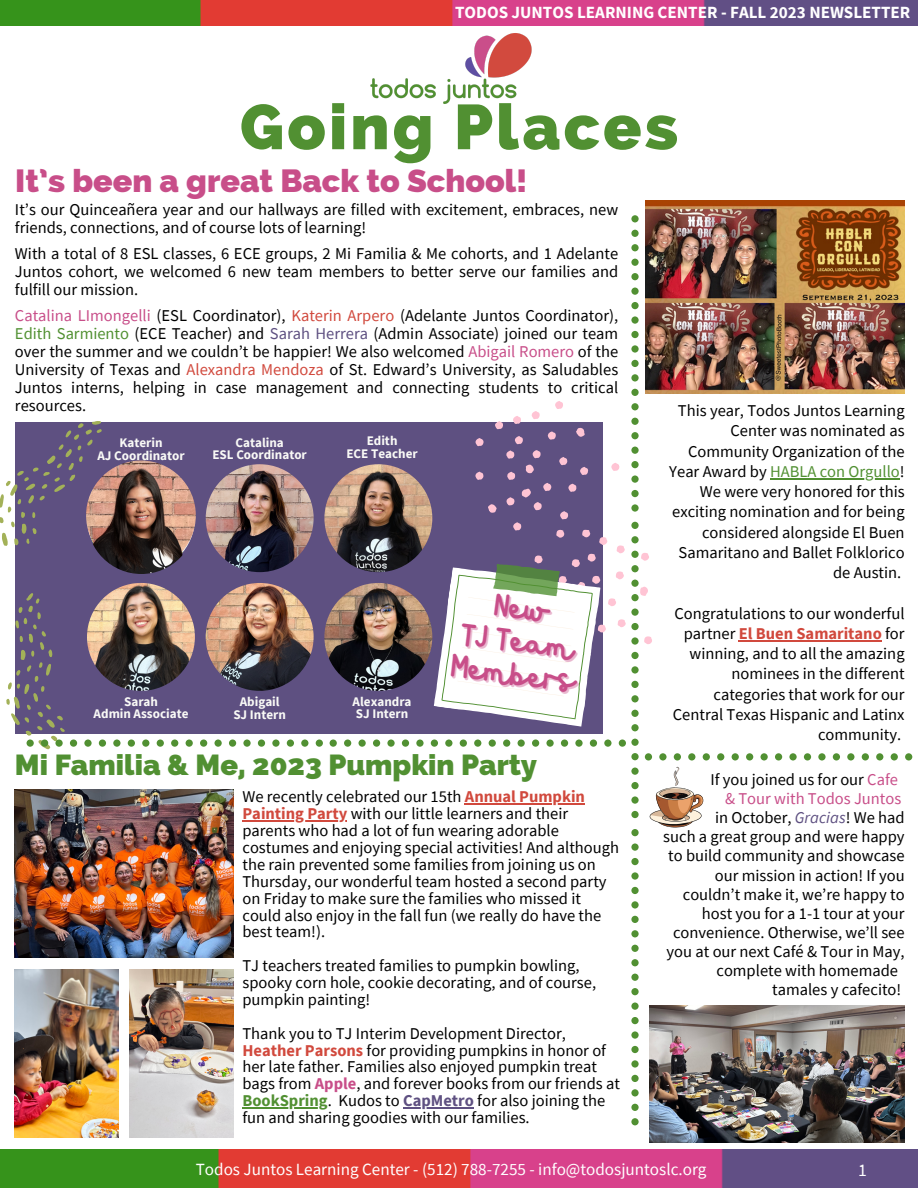
<style>
.page{position:relative;width:918px;height:1188px;background:#fff}
.page>*{position:absolute;margin:0;border:0;box-sizing:border-box;transform-origin:0 0}
.t1{font:800 63.15px "Raleway";letter-spacing:.05em;color:#519032}
.t2{font:41.7px "Hibernate";color:#c84e89}
.t3{font:800 32.1px "Raleway";color:#c84e89}
.t4{font:800 29.1px "Raleway";color:#519032}
.t5{font:17.7px "Source Sans Pro";color:#fff}
.t6{font:17.1px "Source Sans Pro";color:#fff}
.t7{font:700 17.1px "Source Sans Pro";color:#fff}
.t8{font:16.5px/16.8px "Source Sans Pro";color:#000}
.t9{font:16.5px "Source Sans Pro";color:#c84e89}
.t10{font:700 15.6px "Source Sans Pro";color:#fff}
.t11{font:700 13.05px "Source Sans Pro";color:#f9f9f6}
.s1{color:#c84e89}
.s2{color:#d1493d}
.s3{color:#519032}
.s4{color:#5e5081}
.s5{font-weight:700;color:#d1493d}
.s6{font-weight:700;color:#c84e89}
.s7{font-weight:700;color:#519032}
.s8{font-weight:700;color:#5e5081}
.s9{font-style:italic;color:#5e5081}
</style>
<div class="page">
<img style="left:15px;top:789px;width:218px;height:169px">
<img style="left:15px;top:969px;width:103px;height:169px">
<img style="left:130px;top:969px;width:103px;height:169px">
<img style="left:371px;top:33px;width:161px;height:71px">
<img style="left:0;top:1149px;width:918px;height:39px">
<img style="left:0;top:0;width:918px;height:25px">
<img style="left:646px;top:201px;width:259px;height:14px">
<img style="left:649px;top:1125px;width:256px;height:17px">
<div style="left:15px;top:422px;width:588px;height:312px;background:#5e5081"></div>
<img style="left:206px;top:464px;width:108px;height:108px;border-radius:50%">
<img style="left:114px;top:583px;width:53px;height:7px">
<img style="left:233px;top:583px;width:53px;height:7px">
<img style="left:86px;top:461px;width:110px;height:109px;border-radius:50%">
<img style="left:87px;top:465px;width:109px;height:109px;border-radius:50%">
<svg style="left:0;top:421px;width:103px;height:127px"></svg>
<img style="left:6px;top:590px;width:317px;height:160px">
<hr style="left:242px;top:820px;width:105px;height:2px;background:#d1493d">
<hr style="left:242px;top:1107px;width:86px;height:1px;background:#519032">
<svg style="left:330px;top:215px;width:583px;height:910px"></svg>
<p class="t7" style="left:455px;top:2px;width:457px">TODOS JUNTOS LEARNING CENTER - FALL 2023 NEWSLETTER</p>
<p class="t10" style="left:468px;top:5px;width:444px">TODOS JUNTOS LEARNING CENTER - SUMMER 2021 NEWSLETTER</p>
<p class="t1" style="left:240px;top:90px;width:440px">Going Places</p>
<p class="t3" style="left:15px;top:162px;width:513px">It’s been a great Back to School!</p>
<p class="t8" style="left:15px;top:201px;width:605px;line-height:18px">It’s our Quinceañera year and our hallways are filled with excitement, embraces, new friends, connections, and of course lots of learning!</p>
<p class="t8" style="left:15px;top:244px;width:605px;line-height:18px;text-align:justify">With a total of 8 ESL classes, 6 ECE groups, 2 Mi Familia &amp; Me cohorts, and 1 Adelante Juntos cohort, we welcomed 6 new team members to better serve our families and fulfill our mission.</p>
<p class="t8" style="left:15px;top:306px;width:605px;line-height:18px;text-align:justify"><span class="s1">Catalina LImongelli</span> (ESL Coordinator), <span class="s2">Katerin Arpero</span> (Adelante Juntos Coordinator), <span class="s3">Edith Sarmiento</span> (ECE Teacher) and <span class="s4">Sarah Herrera</span> (Admin Associate) joined our team over the summer and we couldn’t be happier! We also welcomed <span class="s1">Abigail Romero</span> of the University of Texas and <span class="s2">Alexandra Mendoza</span> of St. Edward’s University, as Saludables Juntos interns, helping in case management and connecting students to critical resources.</p>
<p class="t11" style="left:120px;top:435px;width:45px">Katerin</p>
<p class="t11" style="left:97px;top:447px;width:89px">AJ Coordinator</p>
<p class="t11" style="left:236px;top:434px;width:50px">Catalina</p>
<p class="t11" style="left:212px;top:446px;width:96px">ESL Coordinator</p>
<p class="t11" style="left:367px;top:432px;width:32px">Edith</p>
<p class="t11" style="left:346px;top:445px;width:73px">ECE Teacher</p>
<p class="t11" style="left:124px;top:694px;width:35px">Sarah</p>
<p class="t11" style="left:94px;top:705px;width:96px">Admin Associate</p>
<p class="t11" style="left:240px;top:693px;width:41px">Abigail</p>
<p class="t11" style="left:233px;top:706px;width:54px">SJ Intern</p>
<p class="t11" style="left:353px;top:693px;width:60px">Alexandra</p>
<p class="t11" style="left:356px;top:705px;width:54px">SJ Intern</p>
<p class="t2" style="left:463px;top:612px;width:115px;rotate:7deg">TJ Team</p>
<p class="t2" style="left:454px;top:644px;width:125px;rotate:7deg">Members</p>
<p class="t4" style="left:15px;top:748px;width:524px">Mi Familia &amp; Me, 2023 Pumpkin Party</p>
<p class="t8" style="left:242px;top:788px;width:378px">We recently celebrated our 15th <span class="s5">Annual Pumpkin Painting Party</span> with our little learners and their parents who had a lot of fun wearing adorable costumes and enjoying special activities! And although the rain prevented some families from joining us on Thursday, our wonderful team hosted a second party on Friday to make sure the families who missed it could also enjoy in the fall fun (we really do have the best team!).</p>
<p class="t8" style="left:242px;top:957px;width:355px">TJ teachers treated families to pumpkin bowling, spooky corn hole, cookie decorating, and of course, pumpkin painting!</p>
<p class="t8" style="left:242px;top:1024px;width:379px">Thank you to TJ Interim Development Director, <span class="s5">Heather Parsons</span> for providing pumpkins in honor of her late father. Families also enjoyed pumpkin treat bags from <span class="s6">Apple</span>, and forever books from our friends at <span class="s7">BookSpring</span>. Kudos to <span class="s8">CapMetro</span> for also joining the fun and sharing goodies with our families.</p>
<p class="t8" style="left:669px;top:400px;width:237px;line-height:20.2px;text-align:right">This year, Todos Juntos Learning<br>Center was nominated as<br>Community Organization of the<br>Year Award by <span class="s3">HABLA con Orgullo</span>!<br>We were very honored for this exciting nomination and for being considered alongside El Buen<br>Samaritano and Ballet Folklorico de Austin.</p>
<p class="t8" style="left:673px;top:603px;width:233px;line-height:20.2px;text-align:right">Congratulations to our wonderful partner <span class="s5">El Buen Samaritano</span> for winning, and to all the amazing nominees in the different categories that work for our<br>Central Texas Hispanic and Latinx community.</p>
<p class="t8" style="left:710px;top:771px;width:189px">If you joined us for our <span class="s1">Cafe</span></p>
<p class="t9" style="left:725px;top:788px;width:178px">&amp; Tour with Todos Juntos</p>
<p class="t8" style="left:715px;top:809px;width:191px">in October, <span class="s9">Gracias</span>! We had</p>
<p class="t8" style="left:663px;top:828px;width:243px">such a great group and were happy</p>
<p class="t8" style="left:668px;top:847px;width:238px">to build community and showcase</p>
<p class="t8" style="left:715px;top:866px;width:191px">our mission in action! If you</p>
<p class="t8" style="left:683px;top:885px;width:223px">couldn’t make it, we’re happy to</p>
<p class="t8" style="left:702px;top:905px;width:204px">host you for a 1-1 tour at your</p>
<p class="t8" style="left:673px;top:924px;width:233px">convenience. Otherwise, we’ll see</p>
<p class="t8" style="left:667px;top:943px;width:240px">you at our next Café &amp; Tour in May,</p>
<p class="t8" style="left:717px;top:962px;width:183px">complete with homemade</p>
<p class="t8" style="left:772px;top:981px;width:131px">tamales y cafecito!</p>
<p class="t6" style="left:196px;top:1158px;width:512px">Todos Juntos Learning Center - (512) 788-7255 - info@todosjuntoslc.org</p>
<p class="t5" style="left:858px;top:1159px;width:10px">1</p>
</div>
